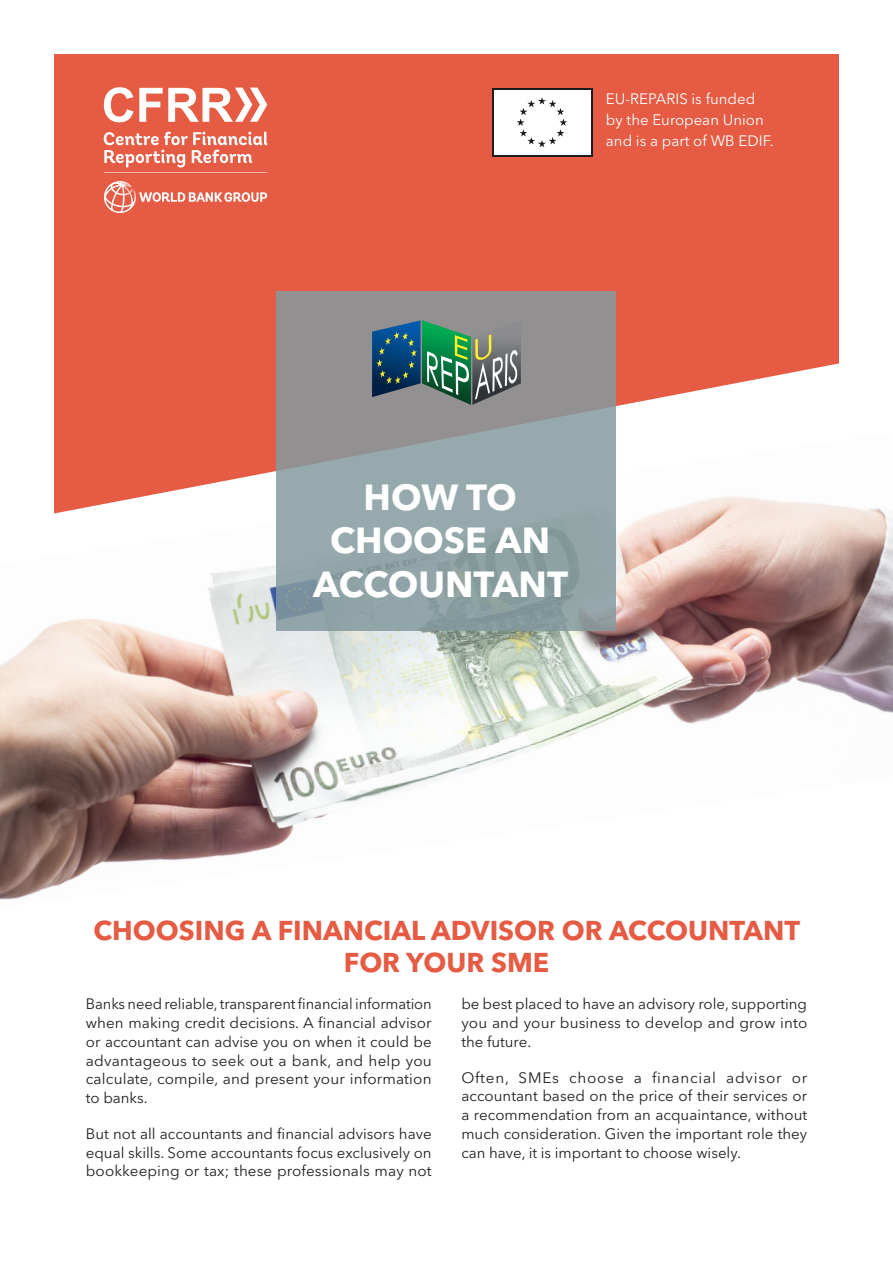
<style>
.page{position:relative;width:893px;height:1263px;background:#fff}
.page>*{position:absolute;margin:0;border:0;box-sizing:border-box;transform-origin:0 0}
.t1{font:700 36px/43.2px "Avenir Next Cyr";color:#fff;text-align:center}
.t2{font:700 27px/32.4px "Avenir Next Cyr";color:#e55b43;text-align:center}
.body{font:15px/18.8px "Avenir Next Cyr";letter-spacing:.005em;color:#231f20;text-align:justify}
.t3{font:15px "Avenir Next Cyr";color:#fff}
</style>
<div class="page">
<img style="left:0;top:506px;width:893px;height:394px">
<svg style="left:54px;top:54px;width:785px;height:459px;background:#e86f5a"></svg>
<svg style="left:277px;top:291px;width:339px;height:340px;background:#919d9f"></svg>
<svg style="left:372px;top:320px;width:149px;height:85px;background:#547b75"></svg>
<svg style="left:104px;top:87px;width:29px;height:35px"></svg>
<svg style="left:139px;top:88px;width:128px;height:34px"></svg>
<svg style="left:104px;top:132px;width:163px;height:41px"></svg>
<svg style="left:104px;top:181px;width:163px;height:32px;background:#e97965"></svg>
<svg style="left:491px;top:88px;width:101px;height:69px"></svg>
<div style="left:494px;top:90px;width:96px;height:64px;background:#fff"></div>
<svg style="left:517px;top:97px;width:50px;height:50px"></svg>
<p class="t3" style="left:606px;top:90px;width:151px">EU-REPARIS is funded</p>
<p class="t3" style="left:606px;top:111px;width:159px">by the European Union</p>
<p class="t3" style="left:606px;top:132px;width:169px">and is a part of WB EDIF.</p>
<p class="t1" style="left:313px;top:476px;width:256px">HOW TO<br>CHOOSE AN<br>ACCOUNTANT</p>
<p class="t2" style="left:93px;top:914px;width:708px">CHOOSING A FINANCIAL ADVISOR OR ACCOUNTANT<br>FOR YOUR SME</p>
<p class="body" style="left:86px;top:995px;width:347px">Banks need reliable, transparent financial information when making credit decisions. A financial advisor or accountant can advise you on when it could be advantageous to seek out a bank, and help you calculate, compile, and present your information to banks.</p>
<p class="body" style="left:86px;top:1124px;width:347px">But not all accountants and financial advisors have equal skills. Some accountants focus exclusively on bookkeeping or tax; these professionals may not</p>
<p class="body" style="left:461px;top:995px;width:347px">be best placed to have an advisory role, supporting you and your business to develop and grow into the future.</p>
<p class="body" style="left:461px;top:1068px;width:347px">Often, SMEs choose a financial advisor or accountant based on the price of their services or a recommendation from an acquaintance, without much consideration. Given the important role they can have, it is important to choose wisely.</p>
</div>
